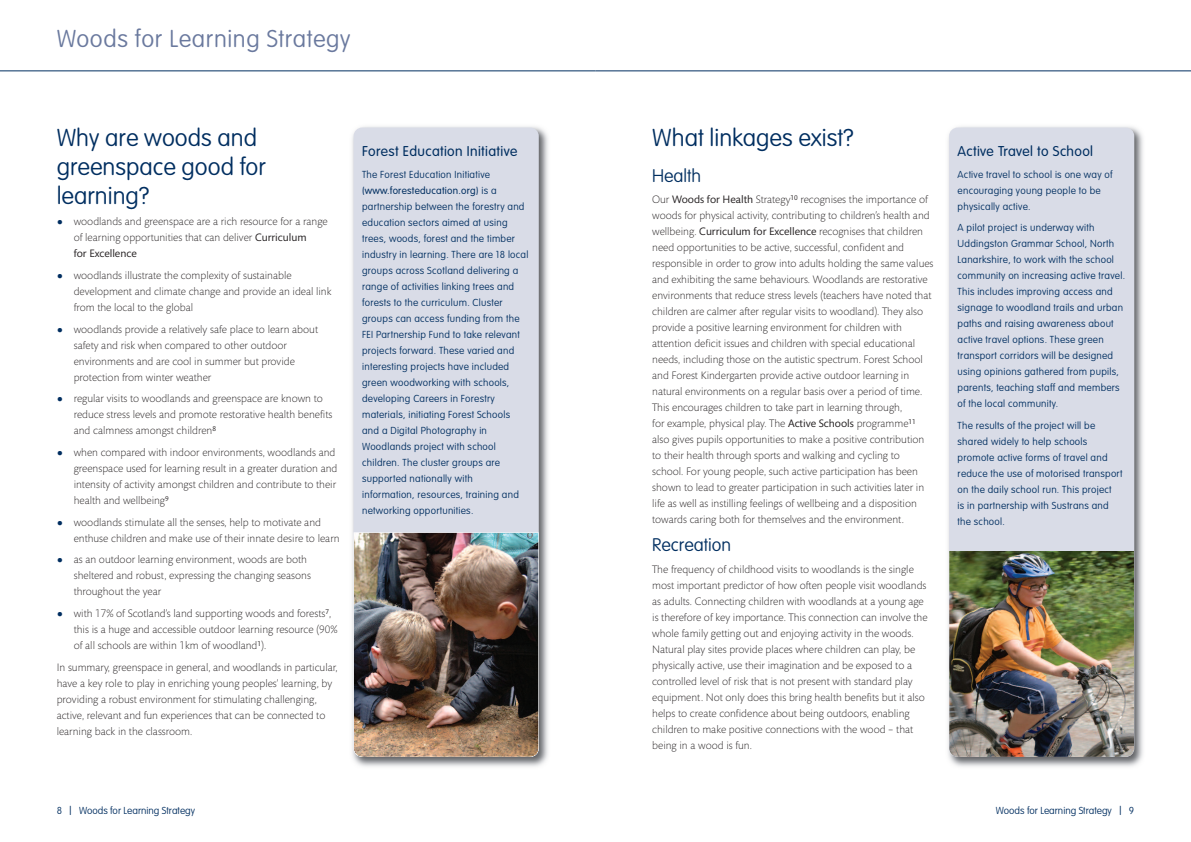
<style>
.page{position:relative;width:1191px;height:842px;background:#fff}
.page>*{position:absolute;margin:0;border:0;box-sizing:border-box;transform-origin:0 0}
.t1{font:100 24px/28.8px "VAG Rounded";color:#002e60}
.t2{font:100 24px "VAG Rounded";letter-spacing:.025em;color:#6a799e}
.t3{font:100 18px "VAG Rounded";color:#002e60}
.t4{font:300 14px "VAG Rounded";letter-spacing:.025em;color:#002e60}
.t5{font:300 11px/16px "Mundo Sans";color:#231f20}
.t6{font:100 10px/16px "VAG Rounded";letter-spacing:.025em;color:#002e60}
.t7{font:100 10px "VAG Rounded";color:#002e60}
.s1{font-size:26px;color:#002e60}
.s2{font-weight:400}
.s3{font-weight:300}
.s4{font-size:12px}
</style>
<div class="page">
<hr style="left:595px;top:71px;width:596px;height:1px;background:#002e60">
<hr style="left:0;top:71px;width:595px;height:1px;background:#002e60">
<img style="left:352px;top:126px;width:196px;height:641px">
<div style="left:353px;top:128px;width:186px;height:629px;background:#d9dce7;border-radius:9px"></div>
<img style="left:948px;top:126px;width:195px;height:641px">
<img style="left:949px;top:128px;width:185px;height:629px;border-radius:9px">
<img style="left:353px;top:532px;width:186px;height:216px">
<img style="left:353px;top:748px;width:186px;height:9px">
<img style="left:949px;top:748px;width:185px;height:9px">
<h1 class="t2" style="left:57px;top:28px;width:295px">Woods for Learning Strategy</h1>
<h1 class="t1" style="left:57px;top:125px;width:211px">Why are woods and greenspace good for learning?</h1>
<p class="t5" style="left:74px;top:215px;width:255px;text-indent:-17px"><span class="s1">•</span> woodlands and greenspace are a rich resource for a range of learning opportunities that can deliver <span class="s2">Curriculum<br>for Excellence</span></p>
<p class="t5" style="left:74px;top:268px;width:259px;text-indent:-17px"><span class="s1">•</span> woodlands illustrate the complexity of sustainable development and climate change and provide an ideal link from the local to the global</p>
<p class="t5" style="left:74px;top:322px;width:246px;text-indent:-17px"><span class="s1">•</span> woodlands provide a relatively safe place to learn about safety and risk when compared to other outdoor environments and are cool in summer but provide protection from winter weather</p>
<p class="t5" style="left:74px;top:392px;width:260px;text-indent:-17px"><span class="s1">•</span> regular visits to woodlands and greenspace are known to reduce stress levels and promote restorative health benefits and calmness amongst children<sup>8</sup></p>
<p class="t5" style="left:74px;top:445px;width:265px;text-indent:-17px"><span class="s1">•</span> when compared with indoor environments, woodlands and greenspace used for learning result in a greater duration and intensity of activity amongst children and contribute to their health and wellbeing<sup>9</sup></p>
<p class="t5" style="left:74px;top:515px;width:267px;text-indent:-17px"><span class="s1">•</span> woodlands stimulate all the senses, help to motivate and enthuse children and make use of their innate desire to learn</p>
<p class="t5" style="left:74px;top:553px;width:239px;text-indent:-17px"><span class="s1">•</span> as an outdoor learning environment, woods are both sheltered and robust, expressing the changing seasons throughout the year</p>
<p class="t5" style="left:74px;top:606px;width:265px;text-indent:-17px"><span class="s1">•</span> with 17% of Scotland’s land supporting woods and forests<sup>7</sup>, this is a huge and accessible outdoor learning resource (90% of all schools are within 1km of woodland<sup>1</sup>).</p>
<p class="t5" style="left:57px;top:660px;width:282px">In summary, greenspace in general, and woodlands in particular, have a key role to play in enriching young peoples’ learning, by providing a robust environment for stimulating challenging, active, relevant and fun experiences that can be connected to learning back in the classroom.</p>
<p class="t4" style="left:362px;top:145px;width:157px">Forest Education Initiative</p>
<p class="t6" style="left:362px;top:167px;width:168px">The Forest Education Initiative <span class="s3">(www.foresteducation.org)</span> is a partnership between the forestry and education sectors aimed at using trees, woods, forest and the timber industry in learning. There are 18 local groups across Scotland delivering a range of activities linking trees and forests to the curriculum. Cluster groups can access funding from the FEI Partnership Fund to take relevant projects forward. These varied and interesting projects have included green woodworking with schools, developing Careers in Forestry materials, initiating Forest Schools and a Digital Photography in Woodlands project with school children. The cluster groups are supported nationally with<br>information, resources, training and networking opportunities.</p>
<h1 class="t1" style="left:652px;top:125px;width:203px">What linkages exist?</h1>
<h2 class="t3" style="left:652px;top:168px;width:50px">Health</h2>
<p class="t5" style="left:652px;top:193px;width:283px">Our <span class="s2">Woods for Health</span> Strategy<sup>10</sup> recognises the importance of woods for physical activity, contributing to children’s health and wellbeing. <span class="s2">Curriculum for Excellence</span> recognises that children need opportunities to be active, successful, confident and responsible in order to grow into adults holding the same values and exhibiting the same behaviours. Woodlands are restorative environments that reduce stress levels (teachers have noted that children are calmer after regular visits to woodland). They also provide a positive learning environment for children with attention deficit issues and children with special educational needs, including those on the autistic spectrum. Forest School and Forest Kindergarten provide active outdoor learning in natural environments on a regular basis over a period of time.<br>This encourages children to take part in learning through,<br>for example, physical play. The <span class="s2">Active Schools</span> programme<sup>11 </sup>also gives pupils opportunities to make a positive contribution to their health through sports and walking and cycling to school. For young people, such active participation has been shown to lead to greater participation in such activities later in life as well as instilling feelings of wellbeing and a disposition towards caring both for themselves and the environment.</p>
<h2 class="t3" style="left:652px;top:537px;width:80px">Recreation</h2>
<p class="t5" style="left:652px;top:562px;width:277px">The frequency of childhood visits to woodlands is the single most important predictor of how often people visit woodlands as adults. Connecting children with woodlands at a young age is therefore of key importance. This connection can involve the whole family getting out and enjoying activity in the woods.<br>Natural play sites provide places where children can play, be physically active, use their imagination and be exposed to a controlled level of risk that is not present with standard play equipment. Not only does this bring health benefits but it also helps to create confidence about being outdoors, enabling children to make positive connections with the wood – that being in a wood is fun.</p>
<p class="t4" style="left:957px;top:145px;width:137px">Active Travel to School</p>
<p class="t6" style="left:957px;top:167px;width:156px">Active travel to school is one way of encouraging young people to be physically active.</p>
<p class="t6" style="left:957px;top:220px;width:169px">A pilot project is underway with Uddingston Grammar School, North Lanarkshire, to work with the school community on increasing active travel.<br>This includes improving access and signage to woodland trails and urban paths and raising awareness about active travel options. These green transport corridors will be designed using opinions gathered from pupils, parents, teaching staff and members of the local community.</p>
<p class="t6" style="left:957px;top:418px;width:166px">The results of the project will be shared widely to help schools promote active forms of travel and reduce the use of motorised transport on the daily school run. This project<br>is in partnership with Sustrans and the school.</p>
<p class="t7" style="left:57px;top:806px;width:140px">8 <span class="s4">|</span> Woods for Learning Strategy</p>
<p class="t7" style="left:996px;top:806px;width:140px">Woods for Learning Strategy <span class="s4">|</span> 9</p>
</div>
